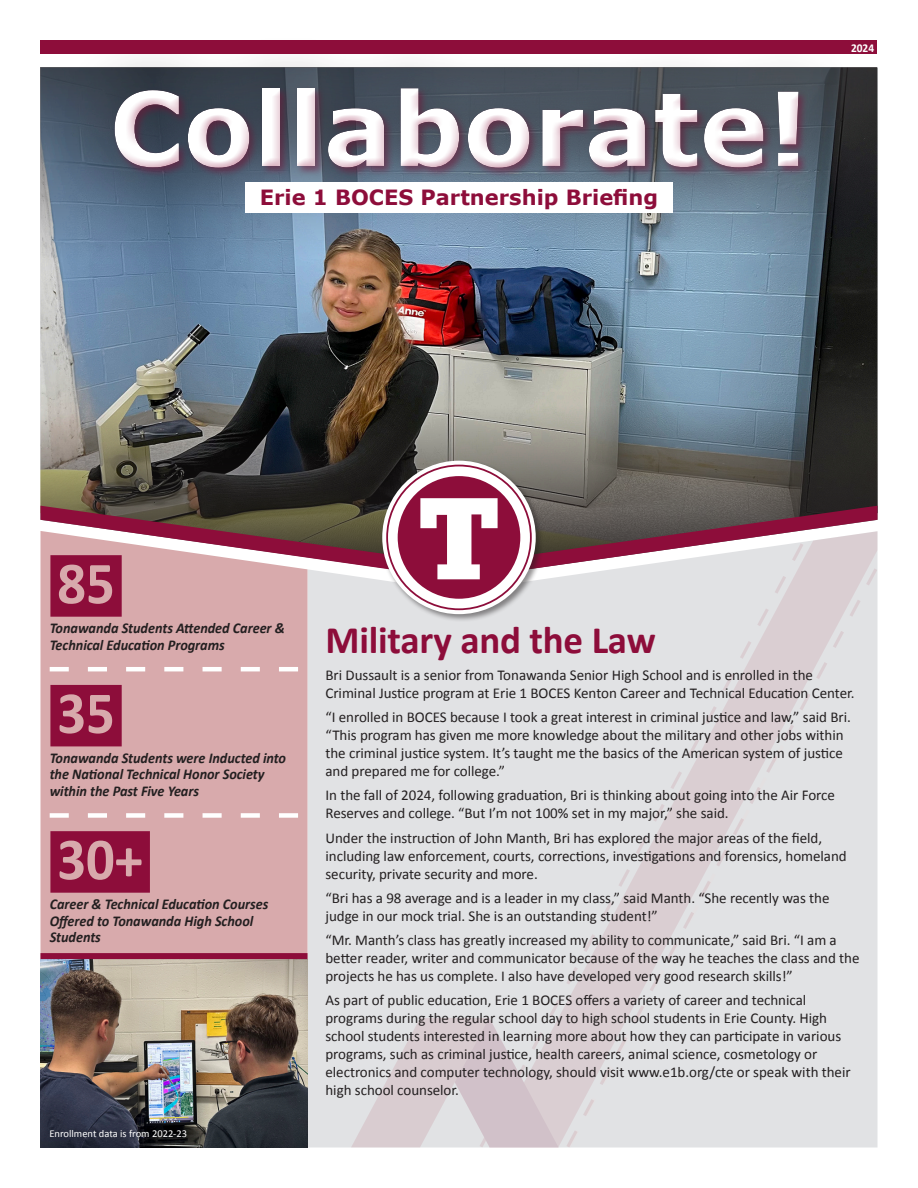
<style>
.page{position:relative;width:918px;height:1188px;background:#fff}
.page>*{position:absolute;margin:0;border:0;box-sizing:border-box;transform-origin:0 0}
.t1{font:700 102.3px "Verdana";color:#fff}
.Numbers{font:700 60px "Calibri";color:#d8aaac;scale:.95 1}
.CTE_Article_Header{font:700 39px "Calibri";letter-spacing:-.005em;color:#8d0d3a}
.t2{font:700 21px "Verdana";color:#8d0d3a}
.Text{font:15px/18px "Calibri";letter-spacing:-.005em;color:#231f20}
.Numbers_Text_Tight{font:italic 700 15px/16.5px "Calibri";letter-spacing:-.005em;color:#231f20;scale:.95 1}
.Numbers_Text_no_rule_below{font:italic 700 15px/16.5px "Calibri";letter-spacing:-.005em;color:#231f20;scale:.95 1}
.t3{font:700 12px "Calibri";color:#fff;scale:.95 1}
.t4{font:10.5px "Calibri";color:#fff}
</style>
<div class="page">
<svg style="left:40px;top:68px;width:838px;height:122px;background:#3f454e"></svg>
<div style="left:308px;top:579px;width:169px;height:569px;background:#e1e2e4"></div>
<div style="left:477px;top:579px;width:87px;height:569px;background:#e1e2e4"></div>
<svg style="left:564px;top:579px;width:314px;height:569px;background:#dfdee0"></svg>
<svg style="left:351px;top:1018px;width:208px;height:129px;background:#d9d0d5"></svg>
<img style="left:40px;top:190px;width:838px;height:389px">
<div style="left:40px;top:531px;width:268px;height:617px;background:#d8aaac"></div>
<div style="left:61px;top:34px;width:792px;height:189px;background:#231f20;opacity:.75"></div>
<div style="left:105px;top:79px;width:700px;height:92px;background:#8d0d3a;opacity:.4"></div>
<div style="left:114px;top:83px;width:693px;height:93px;background:#8d0d3a;opacity:.4"></div>
<div style="left:40px;top:40px;width:838px;height:14px;background:#8d0d3a"></div>
<div style="left:380px;top:459px;width:164px;height:163px;background:#231f20;opacity:.5"></div>
<svg style="left:382px;top:461px;width:154px;height:153px"></svg>
<div style="left:245px;top:182px;width:428px;height:31px;background:#fff"></div>
<img style="left:40px;top:959px;width:267px;height:189px">
<div style="left:40px;top:953px;width:268px;height:6px;background:#8d0d3a"></div>
<svg style="left:398px;top:476px;width:122px;height:123px"></svg>
<div style="left:50px;top:555px;width:72px;height:62px;background:#8d0d3a"></div>
<svg style="left:50px;top:667px;width:248px;height:4px"></svg>
<div style="left:50px;top:685px;width:72px;height:61px;background:#8d0d3a"></div>
<svg style="left:50px;top:813px;width:248px;height:5px"></svg>
<div style="left:50px;top:831px;width:100px;height:62px;background:#8d0d3a"></div>
<h1 class="t1" style="left:109px;top:62px;width:701px">Collaborate!</h1>
<h3 class="t2" style="left:260px;top:184px;width:400px">Erie 1 BOCES Partnership Briefing</h3>
<p class="t3" style="left:851px;top:40px;width:26px">2024</p>
<p class="Numbers" style="left:57px;top:545px;width:62px">85</p>
<p class="Numbers_Text_Tight" style="left:50px;top:620px;width:249px">Tonawanda Students Attended Career &amp;<br>Technical Education Programs</p>
<p class="Numbers" style="left:57px;top:675px;width:62px">35</p>
<p class="Numbers_Text_Tight" style="left:50px;top:750px;width:250px">Tonawanda Students were Inducted into the National Technical Honor Society within the Past Five Years</p>
<p class="Numbers" style="left:57px;top:821px;width:92px">30+</p>
<p class="Numbers_Text_no_rule_below" style="left:50px;top:896px;width:232px">Career &amp; Technical Education Courses<br>Offered to Tonawanda High School<br>Students</p>
<p class="t4" style="left:49px;top:1127px;width:139px">Enrollment data is from 2022-23</p>
<p class="CTE_Article_Header" style="left:326px;top:616px;width:332px">Military and the Law</p>
<p class="Text" style="left:326px;top:667px;width:531px">Bri Dussault is a senior from Tonawanda Senior High School and is enrolled in the<br>Criminal Justice program at Erie 1 BOCES Kenton Career and Technical Education Center.</p>
<p class="Text" style="left:326px;top:709px;width:527px">“I enrolled in BOCES because I took a great interest in criminal justice and law,” said Bri. “This program has given me more knowledge about the military and other jobs within the criminal justice system. It’s taught me the basics of the American system of justice and prepared me for college.”</p>
<p class="Text" style="left:326px;top:787px;width:511px">In the fall of 2024, following graduation, Bri is thinking about going into the Air Force<br>Reserves and college. “But I’m not 100% set in my major,” she said.</p>
<p class="Text" style="left:326px;top:829px;width:523px">Under the instruction of John Manth, Bri has explored the major areas of the field, including law enforcement, courts, corrections, investigations and forensics, homeland security, private security and more.</p>
<p class="Text" style="left:326px;top:889px;width:505px">“Bri has a 98 average and is a leader in my class,” said Manth. “She recently was the judge in our mock trial. She is an outstanding student!”</p>
<p class="Text" style="left:326px;top:931px;width:535px">“Mr. Manth’s class has greatly increased my ability to communicate,” said Bri. “I am a better reader, writer and communicator because of the way he teaches the class and the projects he has us complete. I also have developed very good research skills!”</p>
<p class="Text" style="left:326px;top:991px;width:527px">As part of public education, Erie 1 BOCES offers a variety of career and technical programs during the regular school day to high school students in Erie County. High school students interested in learning more about how they can participate in various programs, such as criminal justice, health careers, animal science, cosmetology or electronics and computer technology, should visit www.e1b.org/cte or speak with their high school counselor.</p>
</div>
